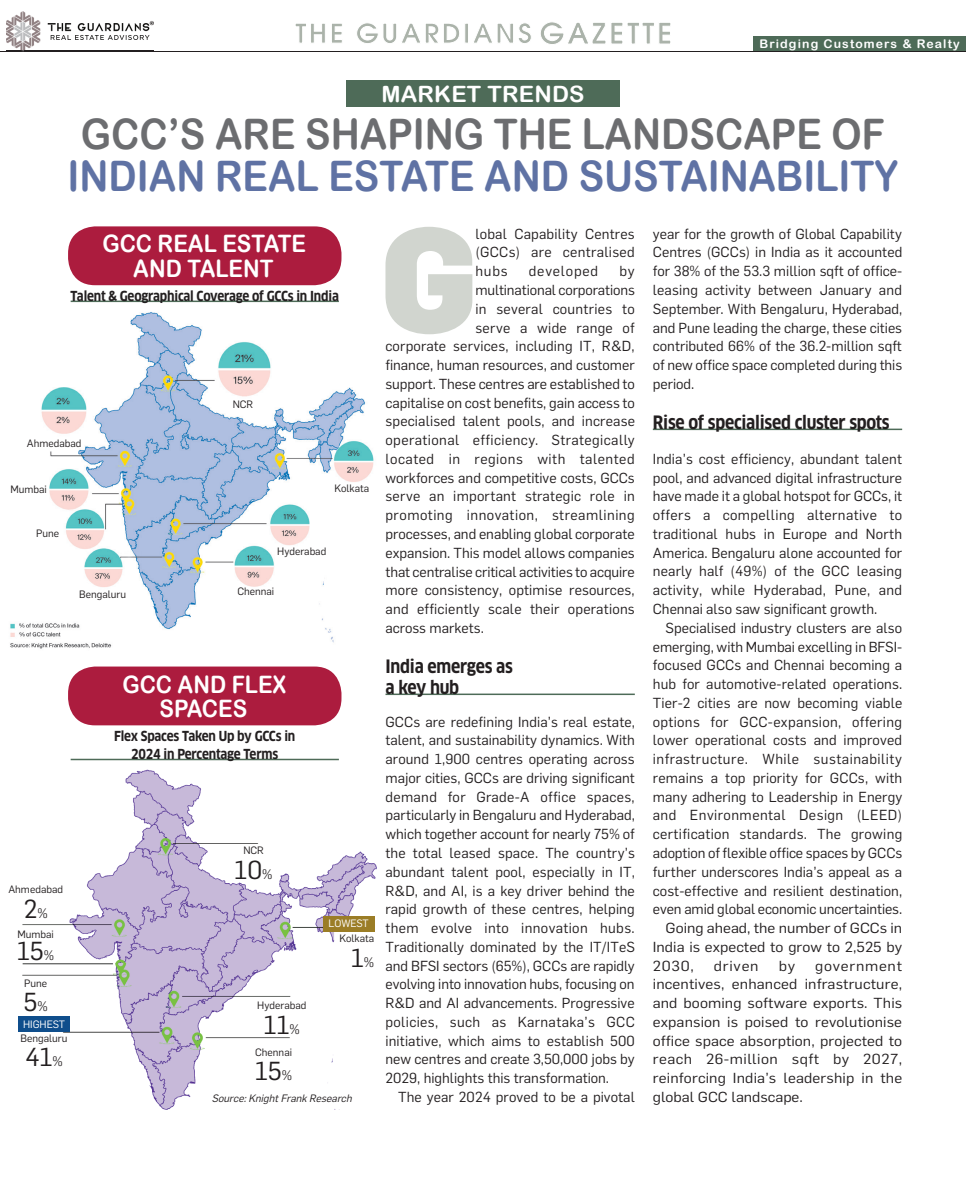
<style>
.page{position:relative;width:966px;height:1200px;background:#fff}
.page>*{position:absolute;margin:0;border:0;box-sizing:border-box;transform-origin:0 0}
.t1{font:900 145.8px "Flama";color:#d1d5cf;scale:.95 1}
.t2{font:42px "Arial Rounded MT Bold";color:#5f72a4;scale:.91 1}
.t3{font:42px "Arial Rounded MT Bold";color:#6c6d70;scale:.91 1}
.t4{font:25.5px "Flama";color:#231f20}
.t5{font:24px/24.3px "Arial Rounded MT Bold";color:#fff;text-align:center;scale:.91 1}
.t6{font:22.5px "Arial Rounded MT Bold";letter-spacing:.01em;color:#fff}
.t7{font:700 18px/21px "Clan OT Narr";letter-spacing:-.015em;color:#231f20;scale:.95 1}
.t8{font:14.25px/18.8px "Flama";letter-spacing:.005em;color:#231f20;text-align:justify}
.t9{font:14.25px/18.8px "Flama";letter-spacing:.005em;color:#231f20;text-align:justify;scale:1.08 1}
.t10{font:14.25px "Flama";letter-spacing:.035em;color:#231f20}
.t11{font:14.25px "Flama";letter-spacing:.03em;color:#231f20}
.t12{font:14.25px "Flama";letter-spacing:.025em;color:#231f20}
.t13{font:14.25px "Flama";letter-spacing:.055em;color:#231f20}
.t14{font:700 13.5px/18px "Clan OT Narr";letter-spacing:-.015em;color:#231f20;text-align:center;scale:.95 1}
.t15{font:12px "Arial Rounded MT Bold";letter-spacing:.09em;color:#fff}
.t16{font:10.5px "Flama";color:#231f20}
.t17{font:italic 10.5px "Flama";color:#231f20}
.t18{font:10.5px "Flama";color:#fff}
.s1{font-size:13.5px}
</style>
<div class="page">
<img style="left:10px;top:312px;width:364px;height:337px">
<img style="left:18px;top:769px;width:359px;height:340px">
<hr style="left:385px;top:693px;width:249px;height:2px;background:#4e6b58">
<hr style="left:652px;top:428px;width:249px;height:2px;background:#4e6b58">
<div style="left:753px;top:37px;width:212px;height:14px;background:#4e6b58"></div>
<svg style="left:295px;top:23px;width:236px;height:20px"></svg>
<svg style="left:540px;top:22px;width:131px;height:22px"></svg>
<hr style="left:0;top:51px;width:965px;height:1px;background:#231f20">
<img style="left:6px;top:12px;width:147px;height:40px">
<div style="left:346px;top:80px;width:273px;height:26px;background:#4e6b58"></div>
<div style="left:68px;top:226px;width:273px;height:59px;background:#ac1c3e;border-radius:27px"></div>
<div style="left:68px;top:666px;width:273px;height:59px;background:#ac1c3e;border-radius:27px"></div>
<hr style="left:71px;top:300px;width:268px;height:2px;background:#4e6b58">
<hr style="left:71px;top:758px;width:268px;height:2px;background:#4e6b58">
<div style="left:18px;top:1016px;width:52px;height:15px;background:#0f4e8c"></div>
<div style="left:323px;top:915px;width:51px;height:16px;background:#9b7d26"></div>
<h3 class="t6" style="left:381px;top:80px;width:205px">MARKET TRENDS</h3>
<p class="t15" style="left:759px;top:37px;width:202px">Bridging Customers &amp; Realty</p>
<h2 class="t3" style="left:81px;top:109px;width:884px">GCC’S ARE SHAPING THE LANDSCAPE OF</h2>
<h2 class="t2" style="left:67px;top:151px;width:914px">INDIAN REAL ESTATE AND SUSTAINABILITY</h2>
<h3 class="t5" style="left:102px;top:231px;width:225px">GCC REAL ESTATE<br>AND TALENT</h3>
<p class="t14" style="left:71px;top:287px;width:284px">Talent &amp; Geographical Coverage of GCCs in India</p>
<p class="t16" style="left:27px;top:436px;width:56px">Ahmedabad</p>
<p class="t16" style="left:10px;top:483px;width:38px">Mumbai</p>
<p class="t16" style="left:233px;top:397px;width:22px">NCR</p>
<p class="t16" style="left:334px;top:481px;width:36px">Kolkata</p>
<p class="t16" style="left:36px;top:527px;width:25px">Pune</p>
<p class="t16" style="left:277px;top:545px;width:51px">Hyderabad</p>
<p class="t16" style="left:79px;top:588px;width:48px">Bengaluru</p>
<p class="t16" style="left:237px;top:585px;width:38px">Chennai</p>
<h3 class="t5" style="left:122px;top:671px;width:181px">GCC AND FLEX<br>SPACES</h3>
<p class="t14" style="left:114px;top:726px;width:192px">Flex Spaces Taken Up by GCCs in<br>2024 in Percentage Terms</p>
<p class="t16" style="left:243px;top:844px;width:22px">NCR</p>
<h3 class="t4" style="left:234px;top:854px;width:39px">10<span class="s1">%</span></h3>
<p class="t16" style="left:8px;top:882px;width:56px">Ahmedabad</p>
<h3 class="t4" style="left:24px;top:893px;width:25px">2<span class="s1">%</span></h3>
<p class="t16" style="left:18px;top:928px;width:38px">Mumbai</p>
<h3 class="t4" style="left:17px;top:935px;width:39px">15<span class="s1">%</span></h3>
<p class="t16" style="left:24px;top:976px;width:25px">Pune</p>
<h3 class="t4" style="left:24px;top:986px;width:26px">5<span class="s1">%</span></h3>
<p class="t18" style="left:23px;top:1017px;width:43px">HIGHEST</p>
<p class="t16" style="left:21px;top:1031px;width:48px">Bengaluru</p>
<h3 class="t4" style="left:25px;top:1041px;width:39px">41<span class="s1">%</span></h3>
<p class="t18" style="left:328px;top:917px;width:42px">LOWEST</p>
<p class="t16" style="left:257px;top:999px;width:51px">Hyderabad</p>
<h3 class="t4" style="left:264px;top:1009px;width:37px">11<span class="s1">%</span></h3>
<p class="t16" style="left:255px;top:1045px;width:38px">Chennai</p>
<h3 class="t4" style="left:255px;top:1055px;width:39px">15<span class="s1">%</span></h3>
<p class="t16" style="left:339px;top:931px;width:36px">Kolkata</p>
<h3 class="t4" style="left:351px;top:942px;width:25px">1<span class="s1">%</span></h3>
<p class="t17" style="left:212px;top:1091px;width:144px">Source:KnightFrank Research</p>
<h1 class="t1" style="left:381px;top:188px;width:101px">G</h1>
<p class="t8" style="left:475px;top:224px;width:161px">lobal Capability Centres (GCCs) are centralised hubs</p>
<p class="t13" style="left:528px;top:263px;width:71px">developed</p>
<p class="t8" style="left:619px;top:261px;width:17px">by</p>
<p class="t8" style="left:475px;top:280px;width:161px">multinational corporations</p>
<p class="t8" style="left:475px;top:299px;width:161px">in several countries to</p>
<p class="t8" style="left:475px;top:318px;width:161px">serve a wide range of</p>
<p class="t8" style="left:385px;top:336px;width:250px">corporate services, including IT, R&amp;D,</p>
<p class="t8" style="left:385px;top:355px;width:251px">finance, human resources, and customer</p>
<p class="t8" style="left:385px;top:374px;width:251px">support. These centres are established to</p>
<p class="t8" style="left:385px;top:393px;width:251px">capitalise on cost benefits, gain access to</p>
<p class="t8" style="left:385px;top:411px;width:251px">specialised talent pools, and increase</p>
<p class="t11" style="left:385px;top:431px;width:250px">operational efficiency. Strategically</p>
<p class="t10" style="left:385px;top:450px;width:251px">located in regions with talented</p>
<p class="t8" style="left:385px;top:468px;width:251px">workforces and competitive costs, GCCs</p>
<p class="t8" style="left:385px;top:486px;width:251px">serve an important strategic role in</p>
<p class="t10" style="left:385px;top:506px;width:251px">promoting innovation, streamlining</p>
<p class="t8" style="left:385px;top:524px;width:250px">processes, and enabling global corporate</p>
<p class="t8" style="left:385px;top:543px;width:251px">expansion. This model allows companies</p>
<p class="t8" style="left:385px;top:561px;width:251px">that centralise critical activities to acquire</p>
<p class="t8" style="left:385px;top:580px;width:250px">more consistency, optimise resources,</p>
<p class="t8" style="left:385px;top:599px;width:251px">and efficiently scale their operations</p>
<p class="t8" style="left:385px;top:618px;width:100px">across markets.</p>
<p class="t7" style="left:385px;top:655px;width:135px">India emerges as a key hub</p>
<p class="t8" style="left:385px;top:711px;width:251px">GCCs are redefining India’s real estate, talent, and sustainability dynamics. With around 1,900 centres operating across major cities, GCCs are driving significant demand for Grade-A office spaces, particularly in Bengaluru and Hyderabad, which together account for nearly 75% of the total leased space. The country’s abundant talent pool, especially in IT, R&amp;D, and AI, is a key driver behind the rapid growth of these centres, helping them evolve into innovation hubs.<br>Traditionally dominated by the IT/ITeS and BFSI sectors (65%), GCCs are rapidly evolving into innovation hubs, focusing on R&amp;D and AI advancements. Progressive policies, such as Karnataka’s GCC initiative, which aims to establish 500 new centres and create 3,50,000 jobs by 2029, highlights this transformation.</p>
<p class="t8" style="left:398px;top:1086px;width:238px">The year 2024 proved to be a pivotal</p>
<p class="t8" style="left:652px;top:224px;width:251px">year for the growth of Global Capability Centres (GCCs) in India as it accounted for 38% of the 53.3 million sqft of office&shy;leasing activity between January and September. With Bengaluru, Hyderabad, and Pune leading the charge, these cities contributed 66% of the 36.2-million sqft of new office space completed during this period.</p>
<p class="t7" style="left:652px;top:411px;width:251px">Rise of specialised cluster spots</p>
<p class="t8" style="left:652px;top:449px;width:251px">India’s cost efficiency, abundant talent pool, and advanced digital infrastructure have made it a global hotspot for GCCs, it offers a compelling alternative to traditional hubs in Europe and North America. Bengaluru alone accounted for nearly half (49%) of the GCC leasing activity, while Hyderabad, Pune, and Chennai also saw significant growth.</p>
<p class="t8" style="left:665px;top:618px;width:238px">Specialised industry clusters are also</p>
<p class="t8" style="left:652px;top:636px;width:251px">emerging, with Mumbai excelling in BFSI-</p>
<p class="t8" style="left:652px;top:655px;width:251px">focused GCCs and Chennai becoming a</p>
<p class="t8" style="left:652px;top:674px;width:251px">hub for automotive-related operations.</p>
<p class="t8" style="left:652px;top:693px;width:251px">Tier-2 cities are now becoming viable</p>
<p class="t12" style="left:652px;top:713px;width:250px">options for GCC-expansion, offering</p>
<p class="t8" style="left:652px;top:730px;width:251px">lower operational costs and improved</p>
<p class="t10" style="left:652px;top:750px;width:251px">infrastructure. While sustainability</p>
<p class="t8" style="left:652px;top:768px;width:251px">remains a top priority for GCCs, with</p>
<p class="t8" style="left:652px;top:786px;width:251px">many adhering to Leadership in Energy</p>
<p class="t11" style="left:652px;top:806px;width:251px">and Environmental Design (LEED)</p>
<p class="t8" style="left:652px;top:824px;width:251px">certification standards. The growing</p>
<p class="t8" style="left:652px;top:843px;width:251px">adoption of flexible office spaces by GCCs</p>
<p class="t8" style="left:652px;top:861px;width:251px">further underscores India’s appeal as a</p>
<p class="t8" style="left:652px;top:880px;width:251px">cost-effective and resilient destination,</p>
<p class="t8" style="left:652px;top:899px;width:251px">even amid global economic uncertainties.</p>
<p class="t9" style="left:665px;top:918px;width:220px">Going ahead, the number of GCCs in</p>
<p class="t9" style="left:652px;top:936px;width:232px">India is expected to grow to 2,525 by</p>
<p class="t9" style="left:652px;top:955px;width:39px">2030,</p>
<p class="t9" style="left:713px;top:955px;width:43px">driven</p>
<p class="t9" style="left:778px;top:955px;width:17px">by</p>
<p class="t9" style="left:652px;top:955px;width:232px;text-indent:162px">government incentives, enhanced infrastructure, and booming software exports. This expansion is poised to revolutionise office space absorption, projected to reach 26-million sqft by 2027, reinforcing India’s leadership in the global GCC landscape.</p>
</div>
